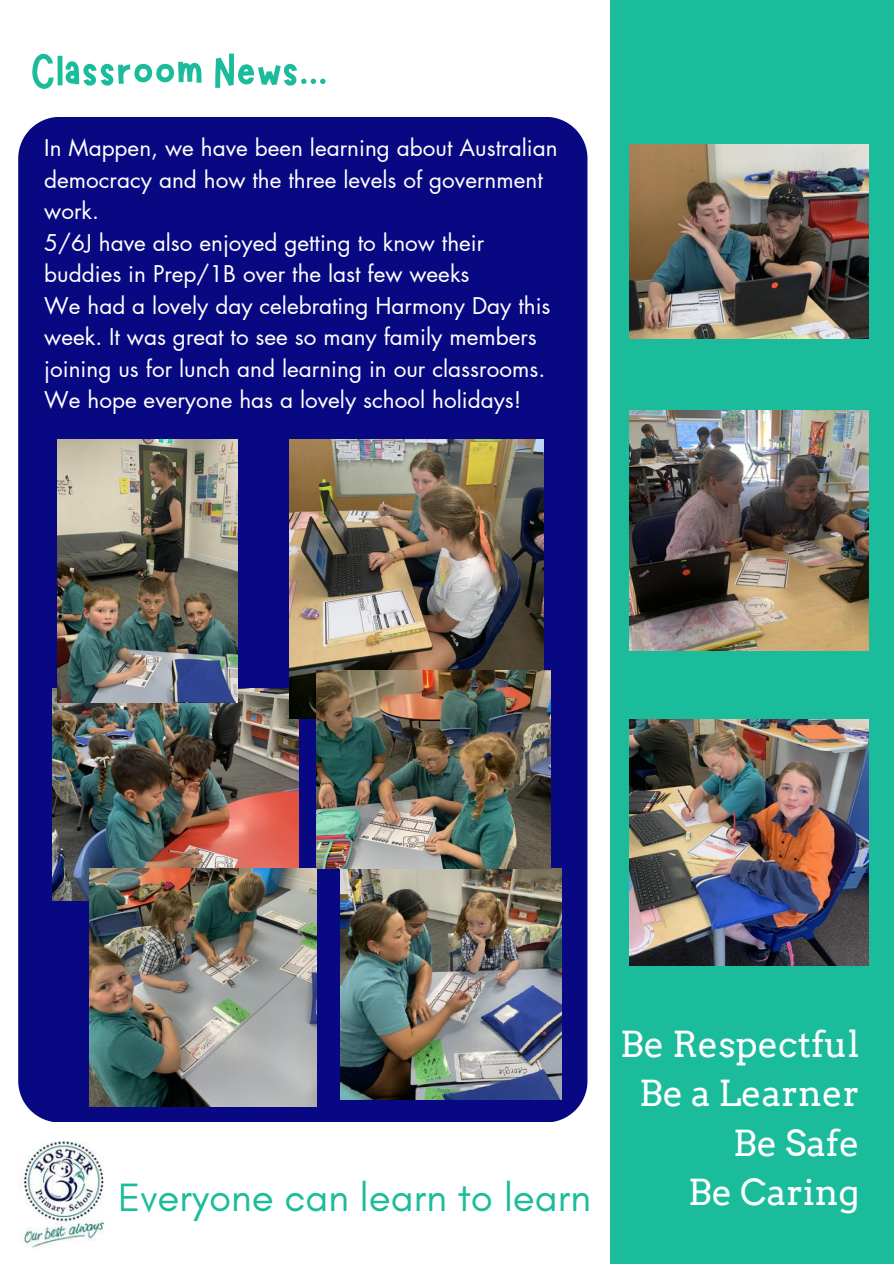
<style>
.page{position:relative;width:894px;height:1264px;background:#fff}
.page>*{position:absolute;margin:0;border:0;box-sizing:border-box;transform-origin:0 0}
.t1{font:51px "Marykate";color:#1bbc9b}
.t2{font:40.2px "Glacial Indifference";color:#1bbc9b}
.t3{font:35.85px/49.5px "Arvo";color:#fff;text-align:right}
.t4{font:22.5px/31.5px "Futura LT Pro";color:#fff}
</style>
<div class="page">
<div style="left:610px;top:0;width:283px;height:1262px;background:#1bbc9b"></div>
<img style="left:18px;top:1141px;width:86px;height:107px">
<div style="left:18px;top:117px;width:569px;height:1004px;background:#080982"></div>
<img style="left:53px;top:688px;width:245px;height:212px">
<img style="left:89px;top:868px;width:228px;height:238px">
<img style="left:340px;top:868px;width:221px;height:231px">
<img style="left:57px;top:440px;width:180px;height:262px">
<img style="left:629px;top:719px;width:239px;height:247px">
<img style="left:629px;top:145px;width:239px;height:193px">
<img style="left:289px;top:440px;width:254px;height:279px">
<img style="left:316px;top:670px;width:234px;height:198px">
<img style="left:629px;top:410px;width:239px;height:240px">
<h1 class="t1" style="left:30px;top:38px;width:299px">Classroom News...</h1>
<p class="t4" style="left:44px;top:133px;width:514px">In Mappen, we have been learning about Australian democracy and how the three levels of government work.<br>5/6J have also enjoyed getting to know their buddies in Prep/1B over the last few weeks<br>We had a lovely day celebrating Harmony Day this week. It was great to see so many family members joining us for lunch and learning in our classrooms.<br>We hope everyone has a lovely school holidays!</p>
<h3 class="t3" style="left:620px;top:1019px;width:241px">Be Respectful<br>Be a Learner<br>Be Safe</h3>
<h2 class="t2" style="left:118px;top:1173px;width:474px">Everyone can learn to learn</h2>
<h3 class="t3" style="left:688px;top:1167px;width:173px">Be Caring</h3>
</div>
